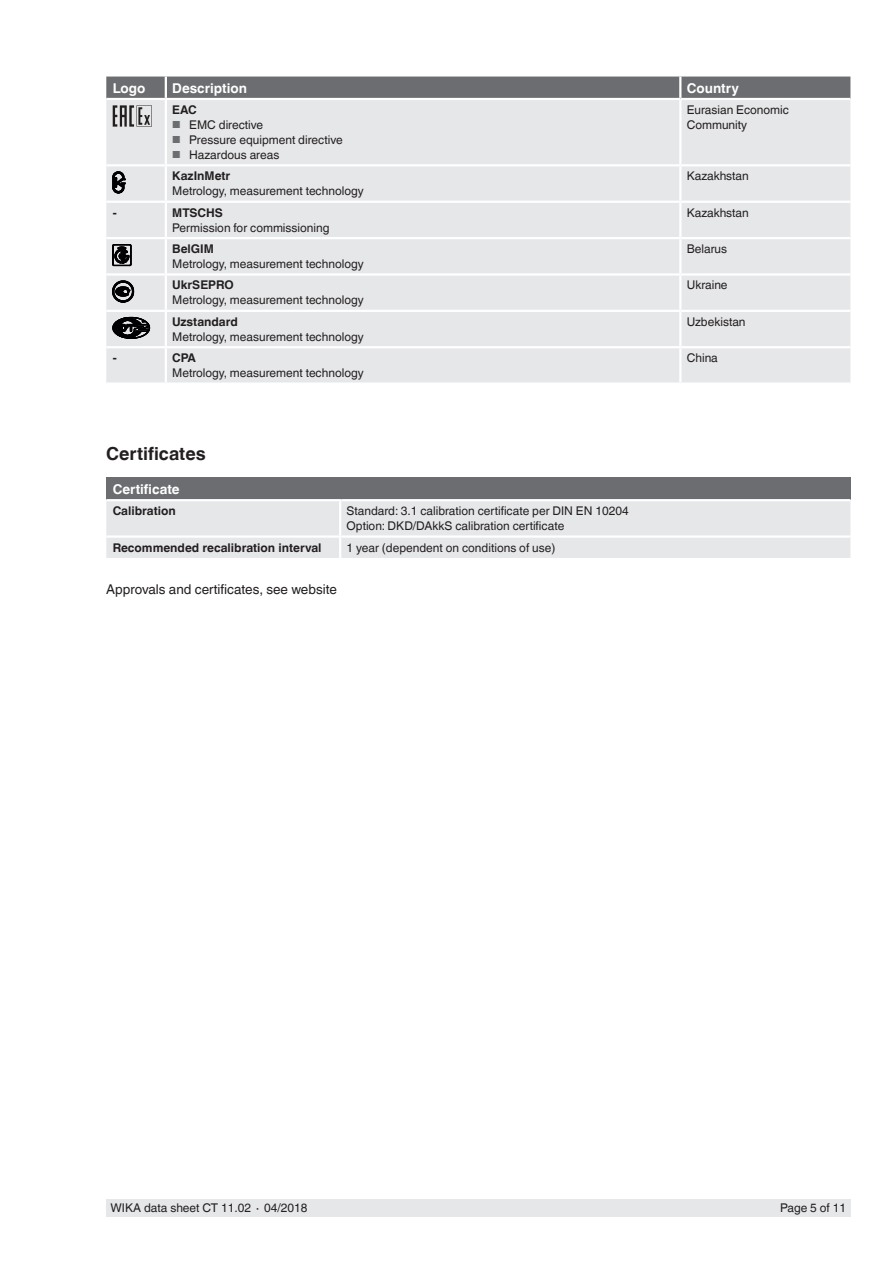
<style>
.page{position:relative;width:893px;height:1263px;background:#fff}
.page>*{position:absolute;margin:0;border:0;box-sizing:border-box;transform-origin:0 0}
.t1{font:700 18px "Helvetica World";color:#231f20}
.t2{font:13.5px "Helvetica World";color:#231f20}
.t3{font:700 13.5px "Helvetica World";color:#fff}
.t4{font:12px/15px "Helvetica World";color:#231f20}
.t5{font:700 12px "Helvetica World";color:#231f20}
.s1{font-size:10.2px;color:#6c6d70}
</style>
<div class="page">
<div style="left:106px;top:1199px;width:744px;height:17px;background:#e6e7e9"></div>
<div style="left:106px;top:77px;width:744px;height:21px;background:#6c6d70"></div>
<div style="left:106px;top:100px;width:744px;height:282px;background:#e6e7e9"></div>
<hr style="left:166px;top:164px;width:514px;height:2px;background:#fff">
<hr style="left:166px;top:273px;width:514px;height:3px;background:#fff">
<hr style="left:166px;top:346px;width:514px;height:2px;background:#fff">
<hr style="left:165px;top:166px;width:2px;height:35px;background:#fff">
<hr style="left:679px;top:166px;width:2px;height:35px;background:#fff">
<hr style="left:165px;top:239px;width:2px;height:34px;background:#fff">
<hr style="left:679px;top:239px;width:2px;height:34px;background:#fff">
<hr style="left:165px;top:276px;width:2px;height:34px;background:#fff">
<hr style="left:679px;top:276px;width:2px;height:34px;background:#fff">
<hr style="left:165px;top:348px;width:2px;height:34px;background:#fff">
<hr style="left:679px;top:348px;width:2px;height:34px;background:#fff">
<hr style="left:106px;top:237px;width:60px;height:2px;background:#fff">
<hr style="left:166px;top:237px;width:514px;height:2px;background:#fff">
<hr style="left:680px;top:237px;width:170px;height:2px;background:#fff">
<hr style="left:106px;top:310px;width:60px;height:2px;background:#fff">
<hr style="left:166px;top:310px;width:514px;height:2px;background:#fff">
<hr style="left:680px;top:310px;width:170px;height:2px;background:#fff">
<hr style="left:106px;top:201px;width:60px;height:2px;background:#fff">
<hr style="left:166px;top:201px;width:514px;height:2px;background:#fff">
<hr style="left:165px;top:203px;width:2px;height:34px;background:#fff">
<hr style="left:680px;top:201px;width:170px;height:2px;background:#fff">
<hr style="left:679px;top:203px;width:2px;height:34px;background:#fff">
<hr style="left:165px;top:312px;width:2px;height:34px;background:#fff">
<hr style="left:679px;top:312px;width:2px;height:34px;background:#fff">
<hr style="left:106px;top:164px;width:60px;height:2px;background:#fff">
<hr style="left:106px;top:273px;width:60px;height:3px;background:#fff">
<hr style="left:106px;top:346px;width:60px;height:2px;background:#fff">
<hr style="left:680px;top:164px;width:170px;height:2px;background:#fff">
<hr style="left:680px;top:273px;width:170px;height:3px;background:#fff">
<hr style="left:680px;top:346px;width:170px;height:2px;background:#fff">
<hr style="left:165px;top:77px;width:2px;height:21px;background:#fff">
<hr style="left:679px;top:77px;width:2px;height:21px;background:#fff">
<hr style="left:679px;top:100px;width:2px;height:64px;background:#fff">
<hr style="left:165px;top:100px;width:2px;height:64px;background:#fff">
<svg style="left:113px;top:105px;width:39px;height:22px"></svg>
<svg style="left:113px;top:172px;width:12px;height:21px"></svg>
<svg style="left:113px;top:244px;width:18px;height:22px"></svg>
<svg style="left:113px;top:281px;width:21px;height:21px"></svg>
<svg style="left:113px;top:317px;width:37px;height:22px"></svg>
<div style="left:106px;top:478px;width:744px;height:22px;background:#6c6d70"></div>
<div style="left:106px;top:501px;width:744px;height:57px;background:#e6e7e9"></div>
<hr style="left:339px;top:501px;width:2px;height:34px;background:#fff">
<hr style="left:106px;top:535px;width:235px;height:3px;background:#fff">
<hr style="left:106px;top:499px;width:235px;height:2px;background:#fff">
<hr style="left:341px;top:499px;width:509px;height:2px;background:#fff">
<hr style="left:341px;top:535px;width:509px;height:3px;background:#fff">
<hr style="left:339px;top:538px;width:2px;height:20px;background:#fff">
<p class="t3" style="left:113px;top:80px;width:34px">Logo</p>
<p class="t3" style="left:172px;top:80px;width:76px">Description</p>
<p class="t3" style="left:687px;top:80px;width:54px">Country</p>
<p class="t5" style="left:172px;top:103px;width:26px">EAC</p>
<p class="t4" style="left:172px;top:117px;width:93px"><span class="s1">■</span> EMC directive</p>
<p class="t4" style="left:172px;top:132px;width:172px"><span class="s1">■</span> Pressure equipment directive</p>
<p class="t4" style="left:172px;top:147px;width:109px"><span class="s1">■</span> Hazardous areas</p>
<p class="t4" style="left:687px;top:102px;width:104px">Eurasian Economic<br>Community</p>
<p class="t5" style="left:172px;top:169px;width:60px">KazInMetr</p>
<p class="t4" style="left:172px;top:184px;width:193px">Metrology, measurement technology</p>
<p class="t4" style="left:687px;top:169px;width:64px">Kazakhstan</p>
<p class="t5" style="left:113px;top:206px;width:5px">-</p>
<p class="t5" style="left:172px;top:206px;width:52px">MTSCHS</p>
<p class="t4" style="left:172px;top:220px;width:159px">Permission for commissioning</p>
<p class="t4" style="left:687px;top:205px;width:64px">Kazakhstan</p>
<p class="t5" style="left:172px;top:242px;width:43px">BelGIM</p>
<p class="t4" style="left:172px;top:256px;width:193px">Metrology, measurement technology</p>
<p class="t4" style="left:687px;top:241px;width:42px">Belarus</p>
<p class="t5" style="left:172px;top:278px;width:63px">UkrSEPRO</p>
<p class="t4" style="left:172px;top:293px;width:193px">Metrology, measurement technology</p>
<p class="t4" style="left:687px;top:278px;width:42px">Ukraine</p>
<p class="t5" style="left:172px;top:315px;width:67px">Uzstandard</p>
<p class="t4" style="left:172px;top:329px;width:193px">Metrology, measurement technology</p>
<p class="t4" style="left:687px;top:314px;width:60px">Uzbekistan</p>
<p class="t5" style="left:113px;top:351px;width:5px">-</p>
<p class="t5" style="left:172px;top:351px;width:25px">CPA</p>
<p class="t4" style="left:172px;top:366px;width:193px">Metrology, measurement technology</p>
<p class="t4" style="left:687px;top:351px;width:33px">China</p>
<h1 class="t1" style="left:106px;top:443px;width:101px">Certificates</h1>
<p class="t3" style="left:113px;top:481px;width:69px">Certificate</p>
<p class="t5" style="left:113px;top:504px;width:65px">Calibration</p>
<p class="t4" style="left:347px;top:503px;width:284px">Standard: 3.1 calibration certificate per DIN EN 10204<br>Option: DKD/DAkkS calibration certificate</p>
<p class="t5" style="left:113px;top:540px;width:210px">Recommended recalibration interval</p>
<p class="t4" style="left:347px;top:540px;width:210px">1 year (dependent on conditions of use)</p>
<p class="t2" style="left:106px;top:581px;width:232px">Approvals and certificates, see website</p>
<p class="t4" style="left:111px;top:1200px;width:198px">WIKA data sheet CT 11.02 ∙ 04/2018</p>
<p class="t4" style="left:780px;top:1200px;width:68px">Page 5 of 11</p>
</div>
